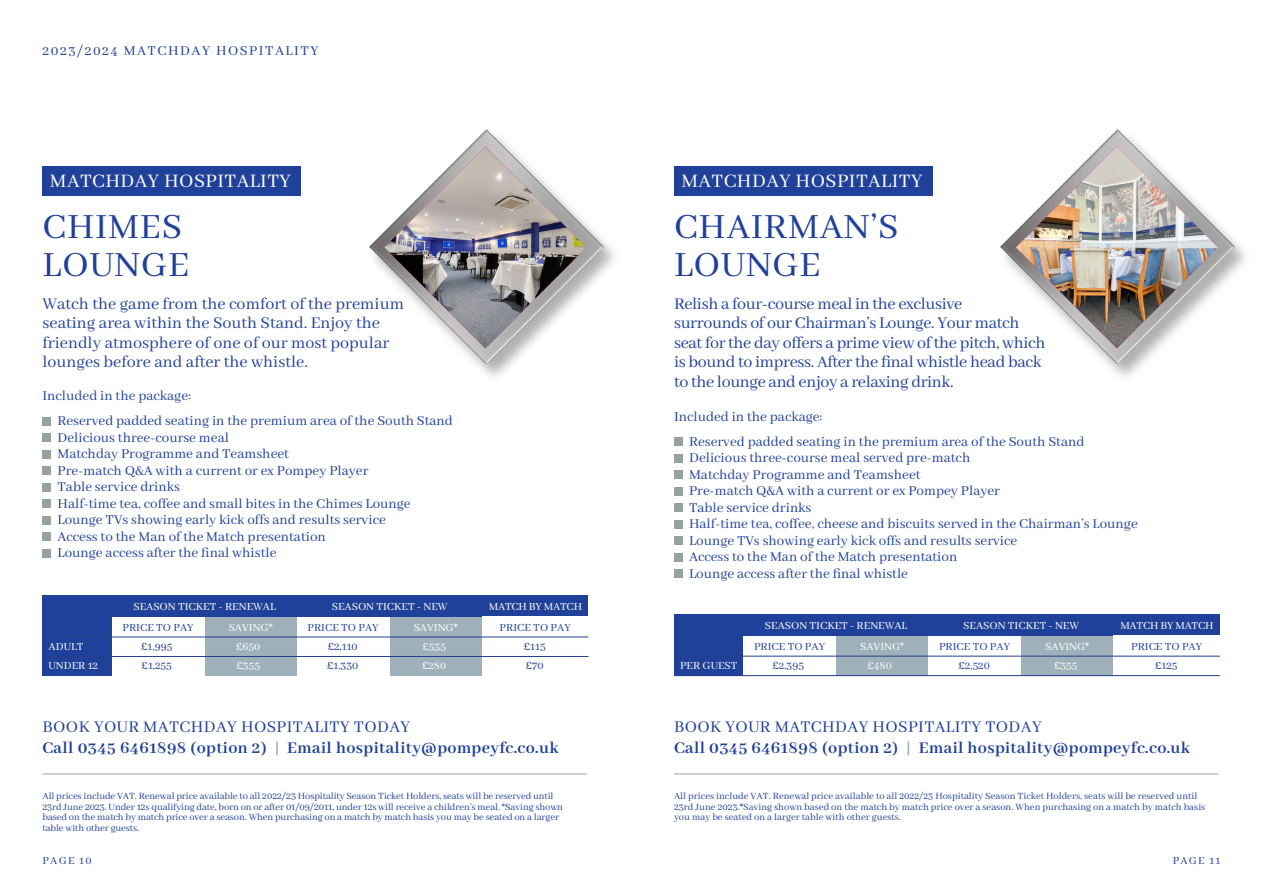
<style>
.page{position:relative;width:1263px;height:893px;background:#fff}
.page>*{position:absolute;margin:0;border:0;box-sizing:border-box;transform-origin:0 0}
.t1{font:39px "Abhaya Libre";letter-spacing:.02em;color:#20419a}
.t2{font:21px "Abhaya Libre";letter-spacing:.02em;color:#fff}
.t3{font:18px "Abhaya Libre";letter-spacing:-.02em;color:#20419a}
.t4{font:18px "Abhaya Libre";color:#20419a}
.t5{font:700 18px "Abhaya Libre";letter-spacing:.02em;color:#20419a}
.t6{font:18px "Abhaya Libre";letter-spacing:.02em;color:#20419a}
.t7{font:15px/16.5px "Abhaya Libre";color:#20419a}
.t8{font:15px "Abhaya Libre";letter-spacing:.1em;color:#20419a}
.t9{font:12px "Abhaya Libre";color:#fff}
.t10{font:12px "Abhaya Libre";color:#20419a}
.t11{font:12px "Abhaya Libre";letter-spacing:-.02em;color:#fff}
.t12{font:12px "Abhaya Libre";color:#fbfdfe}
.t13{font:10.5px/10.5px "Abhaya Libre";letter-spacing:-.01em;color:#20419a}
.s1{font-style:inherit}
.s2{color:#fbfdfe}
.s3{color:#96a29c}
</style>
<div class="page">
<div style="left:674px;top:438px;width:8px;height:8px;background:#96a29c"></div>
<div style="left:674px;top:454px;width:8px;height:8px;background:#96a29c"></div>
<div style="left:674px;top:471px;width:8px;height:8px;background:#96a29c"></div>
<div style="left:674px;top:487px;width:8px;height:8px;background:#96a29c"></div>
<div style="left:674px;top:504px;width:8px;height:8px;background:#96a29c"></div>
<div style="left:674px;top:520px;width:8px;height:8px;background:#96a29c"></div>
<div style="left:674px;top:537px;width:8px;height:8px;background:#96a29c"></div>
<div style="left:674px;top:553px;width:8px;height:8px;background:#96a29c"></div>
<div style="left:674px;top:570px;width:8px;height:8px;background:#96a29c"></div>
<div style="left:674px;top:614px;width:70px;height:62px;background:#20419a"></div>
<div style="left:1020px;top:635px;width:93px;height:41px;background:#9eb1ba"></div>
<div style="left:928px;top:635px;width:93px;height:60px;background:#fff"></div>
<div style="left:835px;top:635px;width:93px;height:41px;background:#9eb1ba"></div>
<div style="left:743px;top:635px;width:93px;height:41px;background:#fff"></div>
<div style="left:674px;top:614px;width:546px;height:22px;background:#20419a"></div>
<div style="left:1113px;top:635px;width:107px;height:60px;background:#fff"></div>
<hr style="left:674px;top:675px;width:546px;height:1px;background:#253f8e">
<hr style="left:674px;top:656px;width:546px;height:1px;background:#253f8e">
<div style="left:674px;top:166px;width:258px;height:30px;background:#20419a"></div>
<hr style="left:674px;top:774px;width:544px;height:1px;background:#96a29c">
<div style="left:43px;top:417px;width:8px;height:8px;background:#96a29c"></div>
<div style="left:43px;top:434px;width:8px;height:8px;background:#96a29c"></div>
<div style="left:43px;top:450px;width:8px;height:8px;background:#96a29c"></div>
<div style="left:43px;top:467px;width:8px;height:8px;background:#96a29c"></div>
<div style="left:43px;top:483px;width:8px;height:8px;background:#96a29c"></div>
<div style="left:43px;top:500px;width:8px;height:8px;background:#96a29c"></div>
<div style="left:43px;top:516px;width:8px;height:8px;background:#96a29c"></div>
<div style="left:43px;top:533px;width:8px;height:8px;background:#96a29c"></div>
<div style="left:43px;top:549px;width:8px;height:8px;background:#96a29c"></div>
<div style="left:43px;top:595px;width:69px;height:81px;background:#20419a"></div>
<div style="left:389px;top:616px;width:93px;height:60px;background:#9eb1ba"></div>
<div style="left:297px;top:616px;width:93px;height:60px;background:#fff"></div>
<div style="left:204px;top:616px;width:93px;height:60px;background:#9eb1ba"></div>
<div style="left:112px;top:616px;width:93px;height:60px;background:#fff"></div>
<div style="left:43px;top:595px;width:545px;height:22px;background:#20419a"></div>
<div style="left:482px;top:616px;width:106px;height:60px;background:#fff"></div>
<hr style="left:43px;top:656px;width:545px;height:1px;background:#253f8e">
<hr style="left:43px;top:637px;width:545px;height:1px;background:#253f8e">
<div style="left:43px;top:166px;width:258px;height:30px;background:#20419a"></div>
<hr style="left:43px;top:774px;width:544px;height:1px;background:#96a29c">
<img style="left:369px;top:129px;width:246px;height:248px">
<img style="left:384px;top:146px;width:202px;height:202px">
<img style="left:1000px;top:129px;width:246px;height:248px">
<img style="left:1016px;top:146px;width:202px;height:202px">
<p class="t8" style="left:43px;top:43px;width:278px">2023/2024 MATCHDAY HOSPITALITY</p>
<p class="t2" style="left:50px;top:169px;width:242px">MATCHDAY HOSPITALITY</p>
<p class="t1" style="left:43px;top:206px;width:141px">CHIMES</p>
<p class="t1" style="left:43px;top:243px;width:148px">LOUNGE</p>
<p class="t4" style="left:43px;top:293px;width:363px">Watch the game from the comfort of the premium</p>
<p class="t4" style="left:43px;top:313px;width:339px">seating area within the South Stand. Enjoy the</p>
<p class="t4" style="left:43px;top:332px;width:348px">friendly atmosphere of one of our most popular</p>
<p class="t4" style="left:43px;top:352px;width:267px">lounges before and after the whistle.</p>
<p class="t7" style="left:43px;top:388px;width:150px">Included in the package:</p>
<p class="t7" style="left:58px;top:413px;width:397px">Reserved padded seating in the premium area of the South Stand Delicious three-course meal<br>Matchday Programme and Teamsheet<br>Pre-match Q&amp;A with a current or ex Pompey Player<br>Table service drinks<br>Half-time tea, coffee <span class="s1">and small bites</span> in the Chimes Lounge Lounge TVs showing early kick offs and results service<br>Access to the Man of the Match presentation<br>Lounge access after the final whistle</p>
<p class="t9" style="left:133px;top:600px;width:144px">SEASON TICKET - RENEWAL</p>
<p class="t11" style="left:489px;top:600px;width:95px">MATCH BY MATCH</p>
<p class="t10" style="left:122px;top:621px;width:73px">PRICE TO PAY</p>
<p class="t9" style="left:229px;top:621px;width:45px">SAVING*</p>
<p class="t9" style="left:332px;top:600px;width:117px">SEASON TICKET - NEW</p>
<p class="t10" style="left:308px;top:621px;width:73px">PRICE TO PAY</p>
<p class="t9" style="left:414px;top:621px;width:45px">SAVING*</p>
<p class="t10" style="left:500px;top:621px;width:73px">PRICE TO PAY</p>
<p class="t12" style="left:49px;top:640px;width:37px">ADULT</p>
<p class="t10" style="left:141px;top:640px;width:33px">£1,995</p>
<p class="t9" style="left:236px;top:640px;width:26px">£650</p>
<p class="t10" style="left:327px;top:640px;width:32px">£2,110</p>
<p class="t9" style="left:422px;top:640px;width:25px">£535</p>
<p class="t10" style="left:523px;top:640px;width:24px">£115</p>
<p class="t9" style="left:49px;top:659px;width:51px"><span class="s2">UN</span>DER 12</p>
<p class="t10" style="left:141px;top:659px;width:32px">£1,255</p>
<p class="t9" style="left:236px;top:659px;width:25px">£355</p>
<p class="t10" style="left:327px;top:659px;width:33px">£1,330</p>
<p class="t9" style="left:422px;top:659px;width:26px">£280</p>
<p class="t10" style="left:525px;top:659px;width:20px">£70</p>
<p class="t6" style="left:43px;top:717px;width:369px">BOOK YOUR MATCHDAY HOSPITALITY TODAY</p>
<p class="t5" style="left:43px;top:738px;width:517px">Call 0345 6461898 (option 2) <span class="s3">|</span> Email hospitality@pompeyfc.co.uk</p>
<p class="t13" style="left:43px;top:791px;width:512px">All prices include VAT. Renewal price available to all 2022/23 Hospitality Season Ticket Holders, seats will be reserved until</p>
<p class="t13" style="left:43px;top:802px;width:522px">23rd June 2023. Under 12s qualifying date, born on or after 01/09/2011, under 12s will receive a children’s meal. *Saving shown based on the match by match price over a season. When purchasing on a match by match basis you may be seated on a larger</p>
<p class="t13" style="left:43px;top:823px;width:98px">table with other guests.</p>
<p class="t10" style="left:43px;top:854px;width:50px">PAGE 10</p>
<p class="t2" style="left:681px;top:169px;width:242px">MATCHDAY HOSPITALITY</p>
<p class="t1" style="left:674px;top:206px;width:226px">CHAIRMAN’S</p>
<p class="t1" style="left:674px;top:243px;width:148px">LOUNGE</p>
<p class="t3" style="left:674px;top:293px;width:290px">Relish a four-course meal in the exclusive</p>
<p class="t3" style="left:674px;top:313px;width:347px">surrounds of our Chairman’s Lounge. Your match</p>
<p class="t3" style="left:674px;top:332px;width:373px">seat for the day offers a prime view of the pitch, which</p>
<p class="t3" style="left:674px;top:352px;width:369px">is bound to impress. After the final whistle head back</p>
<p class="t3" style="left:674px;top:371px;width:281px">to the lounge and enjoy a relaxing drink.</p>
<p class="t7" style="left:674px;top:409px;width:150px">Included in the package:</p>
<p class="t7" style="left:689px;top:434px;width:397px">Reserved padded seating in the premium area of the South Stand</p>
<p class="t7" style="left:689px;top:450px;width:283px">Delicious three-course meal served pre-match</p>
<p class="t7" style="left:689px;top:467px;width:233px">Matchday Programme and Teamsheet</p>
<p class="t7" style="left:689px;top:483px;width:312px">Pre-match Q&amp;A with a current or ex Pompey Player</p>
<p class="t7" style="left:689px;top:500px;width:124px">Table service drinks</p>
<p class="t7" style="left:689px;top:516px;width:450px">Half-time tea, coffee, cheese and biscuits served in the Chairman’s Lounge</p>
<p class="t7" style="left:689px;top:533px;width:330px">Lounge TVs showing early kick offs and results service</p>
<p class="t7" style="left:689px;top:549px;width:270px">Access to the Man of the Match presentation</p>
<p class="t7" style="left:689px;top:566px;width:220px">Lounge access after the final whistle</p>
<p class="t9" style="left:765px;top:619px;width:144px">SEASON TICKET - RENEWAL</p>
<p class="t11" style="left:1120px;top:619px;width:95px">MATCH BY MATCH</p>
<p class="t10" style="left:754px;top:640px;width:73px">PRICE TO PAY</p>
<p class="t9" style="left:860px;top:640px;width:45px">SAVING*</p>
<p class="t9" style="left:963px;top:619px;width:117px">SEASON TICKET - NEW</p>
<p class="t10" style="left:939px;top:640px;width:73px">PRICE TO PAY</p>
<p class="t9" style="left:1045px;top:640px;width:45px">SAVING*</p>
<p class="t10" style="left:1131px;top:640px;width:73px">PRICE TO PAY</p>
<p class="t12" style="left:680px;top:659px;width:59px">PER GUEST</p>
<p class="t10" style="left:772px;top:659px;width:33px">£2,395</p>
<p class="t9" style="left:867px;top:659px;width:26px">£480</p>
<p class="t10" style="left:958px;top:659px;width:33px">£2,520</p>
<p class="t9" style="left:1054px;top:659px;width:25px">£355</p>
<p class="t10" style="left:1155px;top:659px;width:24px">£125</p>
<p class="t6" style="left:674px;top:717px;width:369px">BOOK YOUR MATCHDAY HOSPITALITY TODAY</p>
<p class="t5" style="left:674px;top:738px;width:517px">Call 0345 6461898 (option 2) <span class="s3">|</span> Email hospitality@pompeyfc.co.uk</p>
<p class="t13" style="left:674px;top:791px;width:525px">All prices include VAT. Renewal price available to all 2022/23 Hospitality Season Ticket Holders, seats will be reserved until</p>
<p class="t13" style="left:674px;top:802px;width:533px">23rd June 2023.*Saving shown based on the match by match price over a season. When purchasing on a match by match basis you may be seated on a larger table with other guests.</p>
<p class="t10" style="left:1173px;top:854px;width:49px">PAGE 11</p>
</div>
